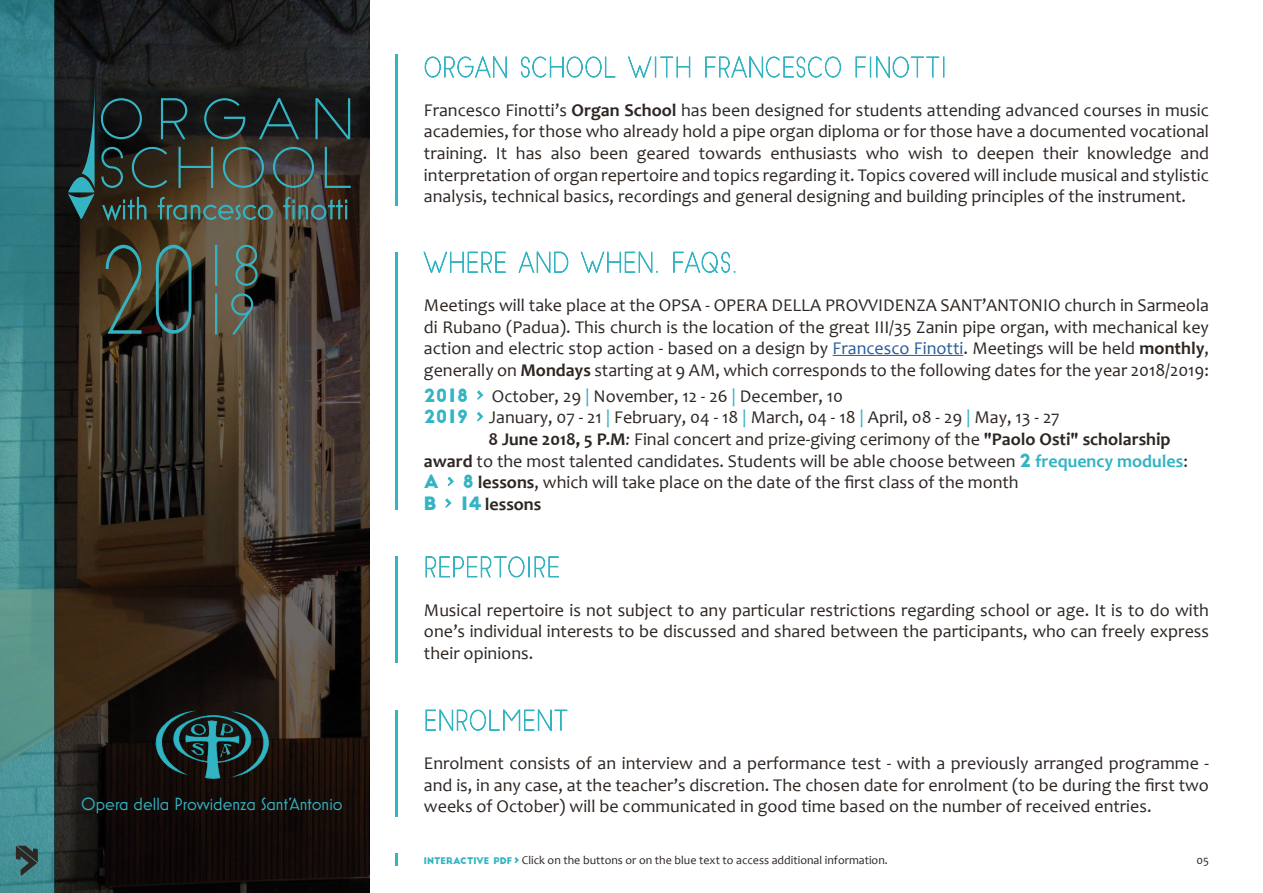
<style>
.page{position:relative;width:1263px;height:893px;background:#fff}
.page>*{position:absolute;margin:0;border:0;box-sizing:border-box;transform-origin:0 0}
.t1{font:117px "Slim Joe";color:#34b4c3;scale:.75 1}
.t2{font:18px/21.6px "Candara";color:#2d2622;text-align:justify}
.t3{font:18px "Mostra Nuova";color:#34b4c3}
.t4{font:700 18px "Candara";color:#2d2622}
.t5{font:12px "Candara";color:#2d2622}
.s1{font-weight:700}
.s2{color:#275b9b}
.s3{font-family:"Big John";color:#34b4c3}
.s4{font-family:"Trajan Pro 3";font-weight:700;color:#34b4c3}
.s5{color:#34b4c3}
.s6{font-style:italic}
.s7{font-weight:700;color:#34b4c3}
.s8{font-family:"Big John";font-weight:400;color:#34b4c3}
.s9{font-family:"Trajan Pro 3";color:#34b4c3}
.s10{font-family:"Big John";font-size:9px;color:#34b4c3}
.s11{font-family:"Trajan Pro 3";font-weight:700;font-size:10.5px;color:#34b4c3}
</style>
<div class="page">
<svg style="left:0;top:0;width:54px;height:893px;background:#418a8d"></svg>
<svg style="left:54px;top:0;width:316px;height:893px;background:#2c251e"></svg>
<svg style="left:424px;top:56px;width:83px;height:23px"></svg>
<svg style="left:521px;top:56px;width:95px;height:22px"></svg>
<svg style="left:628px;top:56px;width:62px;height:22px"></svg>
<svg style="left:705px;top:56px;width:136px;height:23px"></svg>
<svg style="left:855px;top:56px;width:89px;height:23px"></svg>
<hr style="left:396px;top:54px;width:2px;height:151px;background:#34b4c3">
<hr style="left:833px;top:355px;width:130px;height:1px;background:#275b9b">
<svg style="left:423px;top:251px;width:83px;height:22px"></svg>
<svg style="left:518px;top:251px;width:51px;height:23px"></svg>
<svg style="left:580px;top:251px;width:78px;height:23px"></svg>
<svg style="left:673px;top:251px;width:62px;height:22px"></svg>
<svg style="left:477px;top:391px;width:6px;height:8px"></svg>
<svg style="left:477px;top:412px;width:6px;height:9px"></svg>
<svg style="left:448px;top:477px;width:5px;height:9px"></svg>
<svg style="left:445px;top:499px;width:6px;height:8px"></svg>
<hr style="left:396px;top:252px;width:2px;height:258px;background:#34b4c3">
<svg style="left:425px;top:556px;width:100px;height:22px"></svg>
<div style="left:528px;top:556px;width:2px;height:21px;border:1px solid #34b4c3"></div>
<svg style="left:534px;top:556px;width:25px;height:22px"></svg>
<hr style="left:396px;top:557px;width:2px;height:106px;background:#34b4c3">
<svg style="left:425px;top:709px;width:143px;height:23px"></svg>
<hr style="left:396px;top:710px;width:2px;height:106px;background:#34b4c3">
<img style="left:155px;top:710px;width:114px;height:70px">
<svg style="left:16px;top:846px;width:22px;height:30px"></svg>
<svg style="left:68px;top:85px;width:283px;height:135px;background:#2e3833"></svg>
<svg style="left:515px;top:857px;width:3px;height:6px"></svg>
<svg style="left:396px;top:853px;width:2px;height:13px"></svg>
<svg style="left:105px;top:244px;width:37px;height:90px;background:#3e3d2c"></svg>
<svg style="left:155px;top:244px;width:37px;height:90px;background:#303931"></svg>
<div style="left:215px;top:245px;width:2px;height:41px;border:1px solid #34b4c3"></div>
<svg style="left:235px;top:244px;width:23px;height:42px"></svg>
<div style="left:215px;top:293px;width:2px;height:41px;border:1px solid #34b4c3"></div>
<svg style="left:231px;top:293px;width:23px;height:42px"></svg>
<h1 class="t1" style="left:98px;top:224px;width:221px">20<sup>18</sup></h1>
<p class="t3" style="left:81px;top:793px;width:263px">Opera della Provvidenza Sant’Antonio</p>
<p class="t2" style="left:424px;top:99px;width:786px">Francesco Finotti’s <span class="s1">Organ School</span> has been designed for students attending advanced courses in music academies, for those who already hold a pipe organ diploma or for those have a documented vocational training. It has also been geared towards enthusiasts who wish to deepen their knowledge and interpretation of organ repertoire and topics regarding it. Topics covered will include musical and stylistic analysis, technical basics, recordings and general designing and building principles of the instrument.</p>
<p class="t2" style="left:424px;top:294px;width:786px">Meetings will take place at the OPSA - OPERA DELLA PROVVIDENZA SANT’ANTONIO church in Sarmeola di Rubano (Padua). This church is the location of the great III/35 Zanin pipe organ, with mechanical key action and electric stop action - based on a design by <span class="s2">Francesco Finotti</span>. Meetings will be held <span class="s1">monthly</span>, generally on <span class="s1">Mondays</span> starting at 9 AM, which corresponds to the following dates for the year 2018/2019:</p>
<p class="t2" style="left:424px;top:385px;width:421px"><span class="s3">2018</span> <span class="s4">›</span> October, 29 <span class="s5">|</span> November, 12 - 26 <span class="s5">|</span> December, 10</p>
<p class="t2" style="left:424px;top:406px;width:637px"><span class="s3">2019</span> <span class="s4">›</span> January, 07 - 21 <span class="s5">|</span> February, 04 - 18 <span class="s5">|</span> March, 04 - 18 <span class="s5">|</span> April, 08 - 29 <span class="s5">|</span> May, 13 - 27</p>
<p class="t2" style="left:488px;top:428px;width:684px"><span class="s1">8 June 2018, 5 P.M</span><span class="s6">:</span> Final concert and prize-giving cerimony of the <span class="s1">"Paolo Osti" scholarship</span></p>
<p class="t2" style="left:424px;top:450px;width:765px"><span class="s1">award</span> to the most talented candidates. Students will be able choose between <span class="s3">2</span> <span class="s7">frequency modules</span>:</p>
<p class="t2" style="left:424px;top:471px;width:596px"><span class="s3">A</span> <span class="s4">›</span> <span class="s3">8</span> <span class="s1">lessons</span>, which will take place on the date of the first class of the month</p>
<p class="t4" style="left:424px;top:493px;width:119px"><span class="s8">B</span> <span class="s9">›</span> <span class="s8">14</span> lessons</p>
<p class="t2" style="left:424px;top:599px;width:786px">Musical repertoire is not subject to any particular restrictions regarding school or age. It is to do with one’s individual interests to be discussed and shared between the participants, who can freely express their opinions.</p>
<p class="t2" style="left:424px;top:752px;width:786px">Enrolment consists of an interview and a performance test - with a previously arranged programme - and is, in any case, at the teacher’s discretion. The chosen date for enrolment (to be during the first two weeks of October) will be communicated in good time based on the number of received entries.</p>
<p class="t5" style="left:424px;top:853px;width:465px"><span class="s10">INTERACTIVE PDF</span> <span class="s11">›</span> Click on the buttons or on the blue text to access additional information.</p>
<p class="t5" style="left:1196px;top:853px;width:14px">05</p>
</div>
